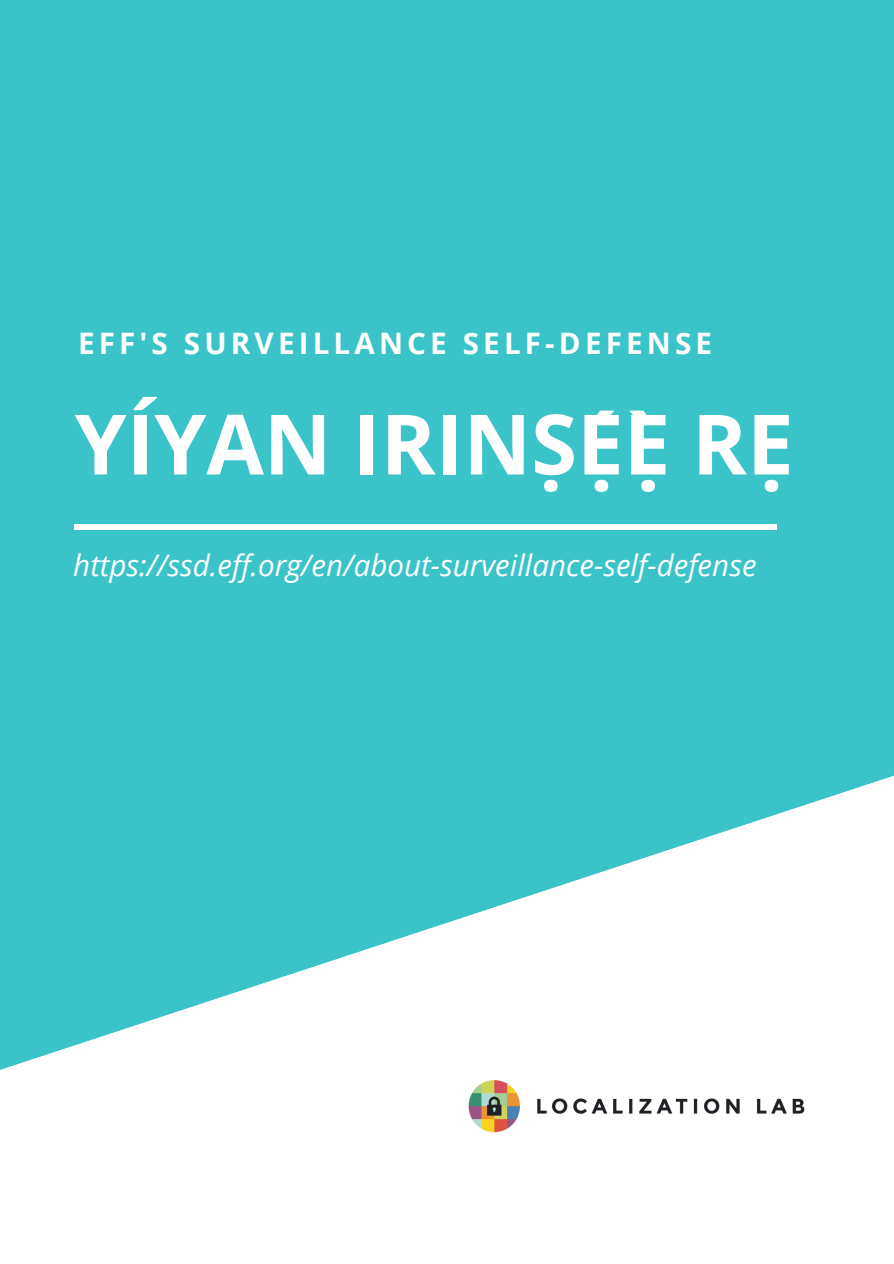
<style>
.page{position:relative;width:894px;height:1264px;background:#fff}
.page>*{position:absolute;margin:0;border:0;box-sizing:border-box;transform-origin:0 0}
.t1{font:700 83.25px "Open Sans";color:#fff}
.t2{font:italic 29.55px "Open Sans";color:#fff}
.t3{font:700 29.55px "Open Sans";letter-spacing:.14em;color:#fff}
</style>
<div class="page">
<div style="left:0;top:0;width:893px;height:1263px;background:#3ac3c9"></div>
<svg style="left:0;top:776px;width:893px;height:487px;fill:#fff"></svg>
<div style="left:75px;top:524px;width:701px;height:6px;background:#fff"></div>
<img style="left:463px;top:1064px;width:347px;height:76px">
<p class="t3" style="left:78px;top:323px;width:635px">EFF'S SURVEILLANCE SELF-DEFENSE</p>
<h1 class="t1" style="left:75px;top:385px;width:720px">YÍYAN IRINṢẸ́Ẹ̀RẸ</h1>
<p class="t2" style="left:73px;top:544px;width:684px">https://ssd.eff.org/en/about-surveillance-self-defense</p>
</div>
